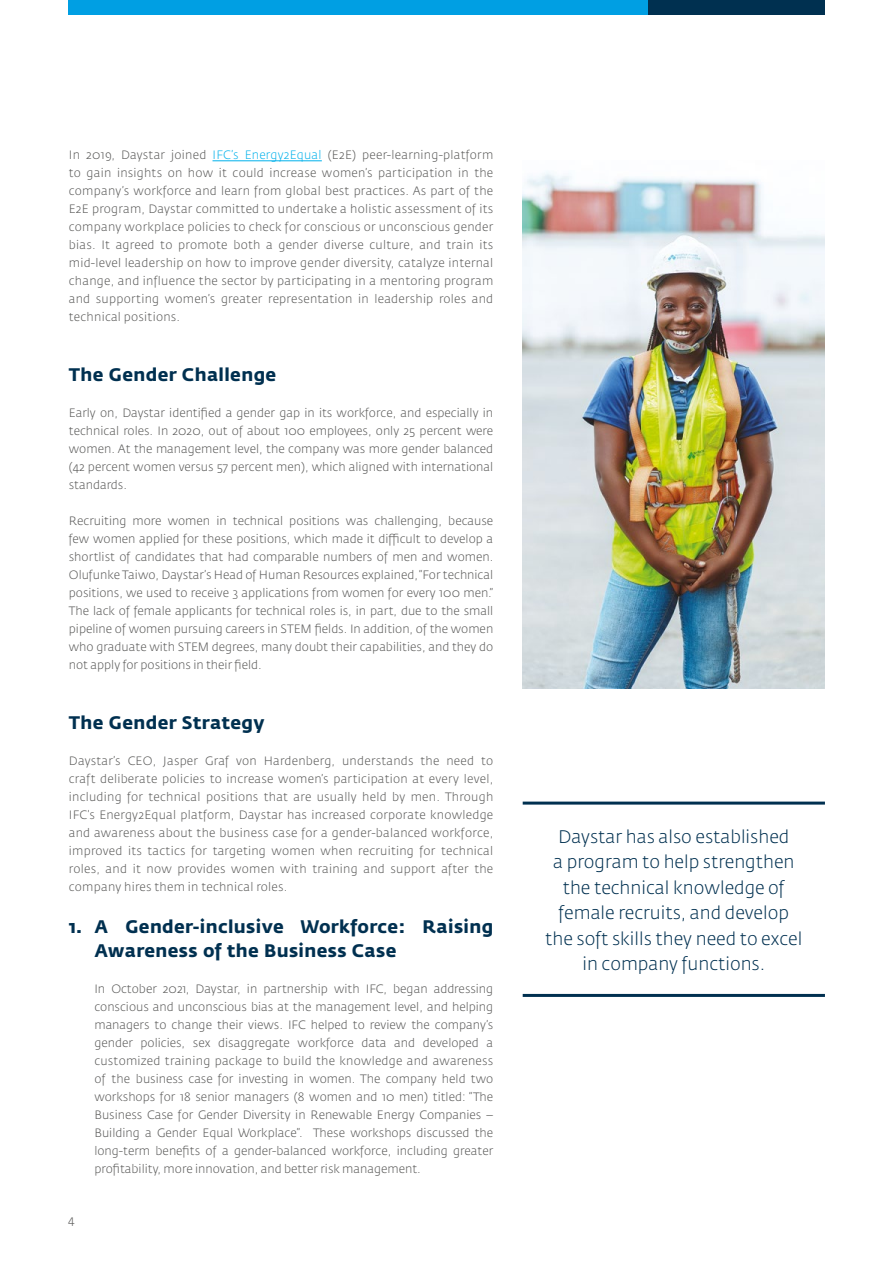
<style>
.page{position:relative;width:893px;height:1263px;background:#fff}
.page>*{position:absolute;margin:0;border:0;box-sizing:border-box;transform-origin:0 0}
.BODY_COPY{font:300 18px/25.5px "Fedra Sans Std";color:#003050;text-align:center}
.BODY_COPY-2{font:700 18px/24px "Fedra Sans Std";letter-spacing:.02em;color:#003050}
.BODY_COPY-3{font:300 12px/18px "Fedra Sans Std";color:#575756;text-align:justify}
.s1{color:#00b1eb}
</style>
<div class="page">
<div style="left:68px;top:0;width:580px;height:15px;background:#009fe3"></div>
<div style="left:648px;top:0;width:177px;height:15px;background:#003050"></div>
<hr style="left:212px;top:161px;width:110px;height:1px;background:#00b1eb">
<img style="left:523px;top:171px;width:302px;height:518px">
<hr style="left:523px;top:994px;width:302px;height:3px;background:#003050">
<hr style="left:523px;top:801px;width:302px;height:3px;background:#003050">
<p class="BODY_COPY-3" style="left:69px;top:146px;width:426px">In 2019, Daystar joined <span class="s1">IFC’s Energy2Equal</span> (E2E) peer-learning-platform to gain insights on how it could increase women’s participation in the company’s workforce and learn from global best practices. As part of the E2E program, Daystar committed to undertake a holistic assessment of its company workplace policies to check for conscious or unconscious gender bias. It agreed to promote both a gender diverse culture, and train its mid-level leadership on how to improve gender diversity, catalyze internal change, and influence the sector by participating in a mentoring program and supporting women’s greater representation in leadership roles and technical positions.</p>
<p class="BODY_COPY-2" style="left:69px;top:363px;width:209px">The Gender Challenge</p>
<p class="BODY_COPY-3" style="left:69px;top:404px;width:426px">Early on, Daystar identified a gender gap in its workforce, and especially in technical roles. In 2020, out of about 100 employees, only 25 percent were women. At the management level, the company was more gender balanced (42 percent women versus 57 percent men), which aligned with international standards.</p>
<p class="BODY_COPY-3" style="left:69px;top:512px;width:426px">Recruiting more women in technical positions was challenging, because few women applied for these positions, which made it difficult to develop a shortlist of candidates that had comparable numbers of men and women.<br>Olufunke Taiwo, Daystar’s Head of Human Resources explained, “For technical positions, we used to receive 3 applications from women for every 100 men.” The lack of female applicants for technical roles is, in part, due to the small pipeline of women pursuing careers in STEM fields. In addition, of the women who graduate with STEM degrees, many doubt their capabilities, and they do not apply for positions in their field.</p>
<p class="BODY_COPY-2" style="left:69px;top:711px;width:197px">The Gender Strategy</p>
<p class="BODY_COPY-3" style="left:69px;top:752px;width:426px">Daystar’s CEO, Jasper Graf von Hardenberg, understands the need to craft deliberate policies to increase women’s participation at every level, including for technical positions that are usually held by men. Through IFC’s Energy2Equal platform, Daystar has increased corporate knowledge and awareness about the business case for a gender-balanced workforce, improved its tactics for targeting women when recruiting for technical roles, and it now provides women with training and support after the company hires them in technical roles.</p>
<p class="BODY_COPY-2" style="left:94px;top:915px;width:400px;text-indent:-26px">1. A Gender-inclusive Workforce: Raising<br>Awareness of the Business Case</p>
<p class="BODY_COPY-3" style="left:94px;top:980px;width:400px">In October 2021, Daystar, in partnership with IFC, began addressing conscious and unconscious bias at the management level, and helping managers to change their views. IFC helped to review the company’s gender policies, sex disaggregate workforce data and developed a customized training package to build the knowledge and awareness of the business case for investing in women. The company held two workshops for 18 senior managers (8 women and 10 men) titled: “The Business Case for Gender Diversity in Renewable Energy Companies – Building a Gender Equal Workplace”. These workshops discussed the long-term benefits of a gender-balanced workforce, including greater profitability, more innovation, and better risk management.</p>
<p class="BODY_COPY-3" style="left:68px;top:1211px;width:8px">4</p>
<p class="BODY_COPY" style="left:545px;top:823px;width:259px">Daystar has also established<br>a program to help strengthen the technical knowledge of female recruits, and develop the soft skills they need to excel in company functions.</p>
</div>
